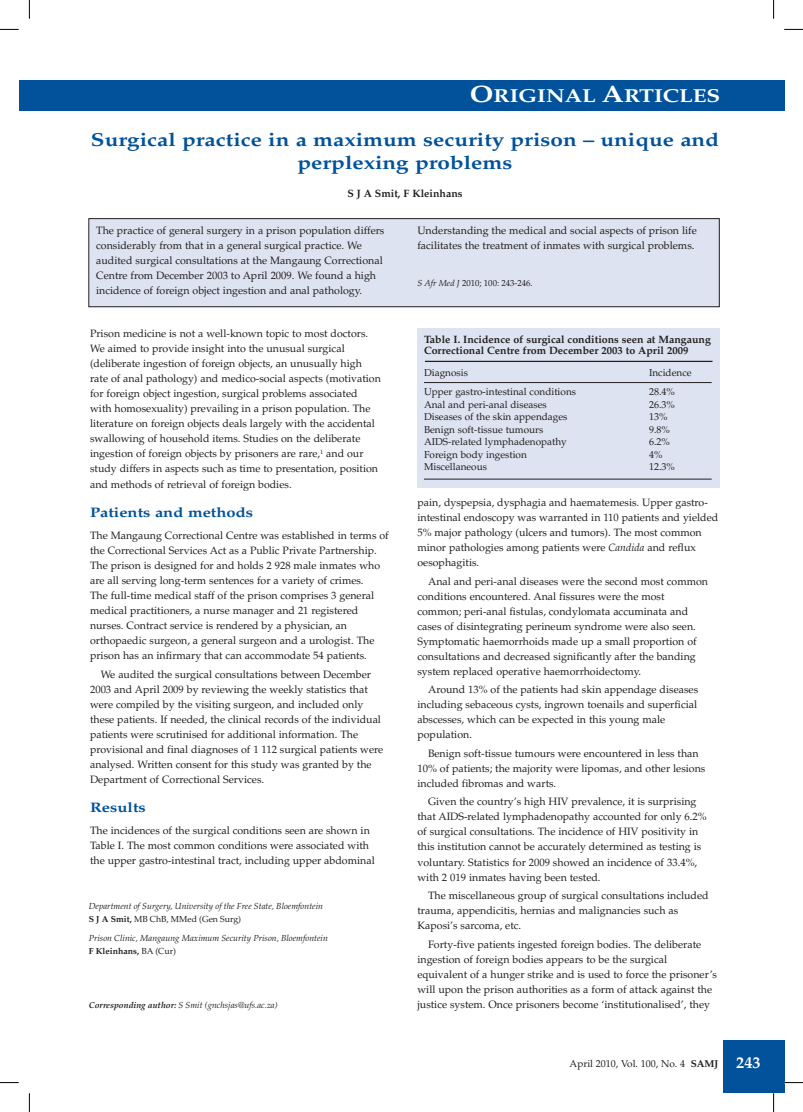
<style>
.page{position:relative;width:803px;height:1112px;background:#fff}
.page>*{position:absolute;margin:0;border:0;box-sizing:border-box;transform-origin:0 0}
.t1{font:700 18.75px/22.5px "Palatino";color:#01529a;text-align:center;scale:1.2 1}
.t2{font:700 18.75px "Palatino";color:#fff;scale:1.2 1}
.t3{font:700 13.75px "Palatino";color:#01529a;scale:1.2 1}
.t4{font:10.62px/15px "Palatino";color:#231f20}
.t5{font:700 10.62px/11.2px "Palatino";color:#231f20}
.t6{font:10px "Palatino";color:#231f20}
.t7{font:italic 8.75px/13px "Palatino";color:#231f20}
.t8{font:8.75px "Palatino";color:#231f20}
.s1{font-size:23.75px}
.s2{font-style:italic}
.s3{font-weight:700;font-style:normal}
.s4{font-style:normal}
.s5{font-weight:700}
.s6{font-weight:700;font-size:16.25px;color:#fff}
</style>
<div class="page">
<div style="left:19px;top:81px;width:765px;height:30px;background:#01529a"></div>
<div style="left:724px;top:1039px;width:60px;height:53px;background:#01529a"></div>
<div style="left:763px;top:80px;width:21px;height:31px;background:#01529a"></div>
<div style="left:89px;top:218px;width:630px;height:89px;background:#dde3f0"></div>
<div style="left:88px;top:218px;width:631px;height:89px;border:1px solid #231f20"></div>
<div style="left:417px;top:328px;width:302px;height:159px;background:#dde3f0"></div>
<hr style="left:425px;top:360px;width:287px;height:2px;background:#231f20">
<hr style="left:424px;top:382px;width:288px;height:1px;background:#231f20">
<hr style="left:424px;top:478px;width:288px;height:1px;background:#231f20">
<svg style="left:0;top:29px;width:19px;height:1px"></svg>
<svg style="left:784px;top:29px;width:19px;height:1px"></svg>
<svg style="left:0;top:1082px;width:19px;height:1px"></svg>
<svg style="left:784px;top:1081px;width:19px;height:2px"></svg>
<svg style="left:29px;top:0;width:1px;height:19px"></svg>
<svg style="left:29px;top:1093px;width:1px;height:18px"></svg>
<svg style="left:773px;top:0;width:1px;height:19px"></svg>
<svg style="left:773px;top:1092px;width:1px;height:19px"></svg>
<h1 class="t2" style="left:470px;top:85px;width:210px"><span class="s1">O</span>RIGINAL <span class="s1">A</span>RTICLES</h1>
<h1 class="t1" style="left:91px;top:128px;width:525px">Surgical practice in a maximum security prison – unique and perplexing problems</h1>
<p class="t5" style="left:347px;top:188px;width:117px">S J A Smit, F Kleinhans</p>
<p class="t4" style="left:96px;top:223px;width:290px">The practice of general surgery in a prison population differs considerably from that in a general surgical practice. We audited surgical consultations at the Mangaung Correctional Centre from December 2003 to April 2009. We found a high incidence of foreign object ingestion and anal pathology.</p>
<p class="t4" style="left:417px;top:223px;width:281px">Understanding the medical and social aspects of prison life facilitates the treatment of inmates with surgical problems.</p>
<p class="t8" style="left:417px;top:278px;width:117px"><span class="s2">S Afr Med J</span> 2010; 100: 243-246.</p>
<p class="t4" style="left:90px;top:326px;width:292px">Prison medicine is not a well-known topic to most doctors.<br>We aimed to provide insight into the unusual surgical (deliberate ingestion of foreign objects, an unusually high rate of anal pathology) and medico-social aspects (motivation for foreign object ingestion, surgical problems associated with homosexuality) prevailing in a prison population. The literature on foreign objects deals largely with the accidental swallowing of household items. Studies on the deliberate ingestion of foreign objects by prisoners are rare,<sup>1</sup> and our study differs in aspects such as time to presentation, position and methods of retrieval of foreign bodies.</p>
<p class="t3" style="left:90px;top:504px;width:137px">Patients and methods</p>
<p class="t4" style="left:90px;top:528px;width:300px">The Mangaung Correctional Centre was established in terms of the Correctional Services Act as a Public Private Partnership.<br>The prison is designed for and holds 2 928 male inmates who are all serving long-term sentences for a variety of crimes.<br>The full-time medical staff of the prison comprises 3 general medical practitioners, a nurse manager and 21 registered nurses. Contract service is rendered by a physician, an orthopaedic surgeon, a general surgeon and a urologist. The prison has an infirmary that can accommodate 54 patients.</p>
<p class="t4" style="left:90px;top:666px;width:295px;text-indent:11px">We audited the surgical consultations between December 2003 and April 2009 by reviewing the weekly statistics that were compiled by the visiting surgeon, and included only these patients. If needed, the clinical records of the individual patients were scrutinised for additional information. The provisional and final diagnoses of 1 112 surgical patients were analysed. Written consent for this study was granted by the Department of Correctional Services.</p>
<p class="t3" style="left:90px;top:799px;width:48px">Results</p>
<p class="t4" style="left:90px;top:823px;width:286px">The incidences of the surgical conditions seen are shown in<br>Table I. The most common conditions were associated with the upper gastro-intestinal tract, including upper abdominal</p>
<p class="t7" style="left:89px;top:899px;width:236px">Department of Surgery, University of the Free State, Bloemfontein<br><span class="s3">S J A Smit,</span> <span class="s4">MB ChB, MMed (Gen Surg)</span></p>
<p class="t7" style="left:89px;top:931px;width:241px">Prison Clinic, Mangaung Maximum Security Prison, Bloemfontein<br><span class="s3">F Kleinhans,</span> <span class="s4">BA (Cur)</span></p>
<p class="t7" style="left:89px;top:998px;width:190px"><span class="s5">Corresponding author:</span> S Smit (gnchsjas@ufs.ac.za)</p>
<p class="t5" style="left:424px;top:333px;width:288px">Table I. Incidence of surgical conditions seen at Mangaung<br>Correctional Centre from December 2003 to April 2009</p>
<p class="t6" style="left:424px;top:366px;width:45px">Diagnosis</p>
<p class="t6" style="left:649px;top:366px;width:44px">Incidence</p>
<p class="t6" style="left:424px;top:386px;width:154px">Upper gastro-intestinal conditions</p>
<p class="t6" style="left:649px;top:386px;width:27px">28.4%</p>
<p class="t6" style="left:424px;top:398px;width:124px">Anal and peri-anal diseases</p>
<p class="t6" style="left:649px;top:398px;width:27px">26.3%</p>
<p class="t6" style="left:424px;top:411px;width:145px">Diseases of the skin appendages</p>
<p class="t6" style="left:649px;top:411px;width:20px">13%</p>
<p class="t6" style="left:424px;top:423px;width:121px">Benign soft-tissue tumours</p>
<p class="t6" style="left:649px;top:423px;width:22px">9.8%</p>
<p class="t6" style="left:424px;top:436px;width:144px">AIDS-related lymphadenopathy</p>
<p class="t6" style="left:649px;top:436px;width:22px">6.2%</p>
<p class="t6" style="left:424px;top:448px;width:104px">Foreign body ingestion</p>
<p class="t6" style="left:649px;top:448px;width:15px">4%</p>
<p class="t6" style="left:424px;top:461px;width:64px">Miscellaneous</p>
<p class="t6" style="left:649px;top:461px;width:27px">12.3%</p>
<p class="t4" style="left:417px;top:495px;width:302px">pain, dyspepsia, dysphagia and haematemesis. Upper gastro&shy;intestinal endoscopy was warranted in 110 patients and yielded 5% major pathology (ulcers and tumors). The most common minor pathologies among patients were <span class="s2">Candida</span> and reflux oesophagitis.</p>
<p class="t4" style="left:417px;top:573px;width:292px;text-indent:11px">Anal and peri-anal diseases were the second most common conditions encountered. Anal fissures were the most common; peri-anal fistulas, condylomata accuminata and cases of disintegrating perineum syndrome were also seen.<br>Symptomatic haemorrhoids made up a small proportion of consultations and decreased significantly after the banding system replaced operative haemorrhoidectomy.</p>
<p class="t4" style="left:417px;top:682px;width:282px;text-indent:11px">Around 13% of the patients had skin appendage diseases including sebaceous cysts, ingrown toenails and superficial abscesses, which can be expected in this young male population.</p>
<p class="t4" style="left:417px;top:745px;width:289px;text-indent:11px">Benign soft-tissue tumours were encountered in less than<br>10% of patients; the majority were lipomas, and other lesions included fibromas and warts.</p>
<p class="t4" style="left:417px;top:794px;width:291px;text-indent:11px">Given the country’s high HIV prevalence, it is surprising that AIDS-related lymphadenopathy accounted for only 6.2% of surgical consultations. The incidence of HIV positivity in this institution cannot be accurately determined as testing is voluntary. Statistics for 2009 showed an incidence of 33.4%, with 2 019 inmates having been tested.</p>
<p class="t4" style="left:417px;top:887px;width:293px;text-indent:11px">The miscellaneous group of surgical consultations included trauma, appendicitis, hernias and malignancies such as<br>Kaposi’s sarcoma, etc.</p>
<p class="t4" style="left:417px;top:936px;width:301px;text-indent:11px">Forty-five patients ingested foreign bodies. The deliberate ingestion of foreign bodies appears to be the surgical equivalent of a hunger strike and is used to force the prisoner’s will upon the prison authorities as a form of attack against the justice system. Once prisoners become ‘institutionalised’, they</p>
<p class="t6" style="left:570px;top:1056px;width:192px">April 2010, Vol. 100, No. 4 <span class="s5">SAMJ</span> <span class="s6">243</span></p>
</div>
